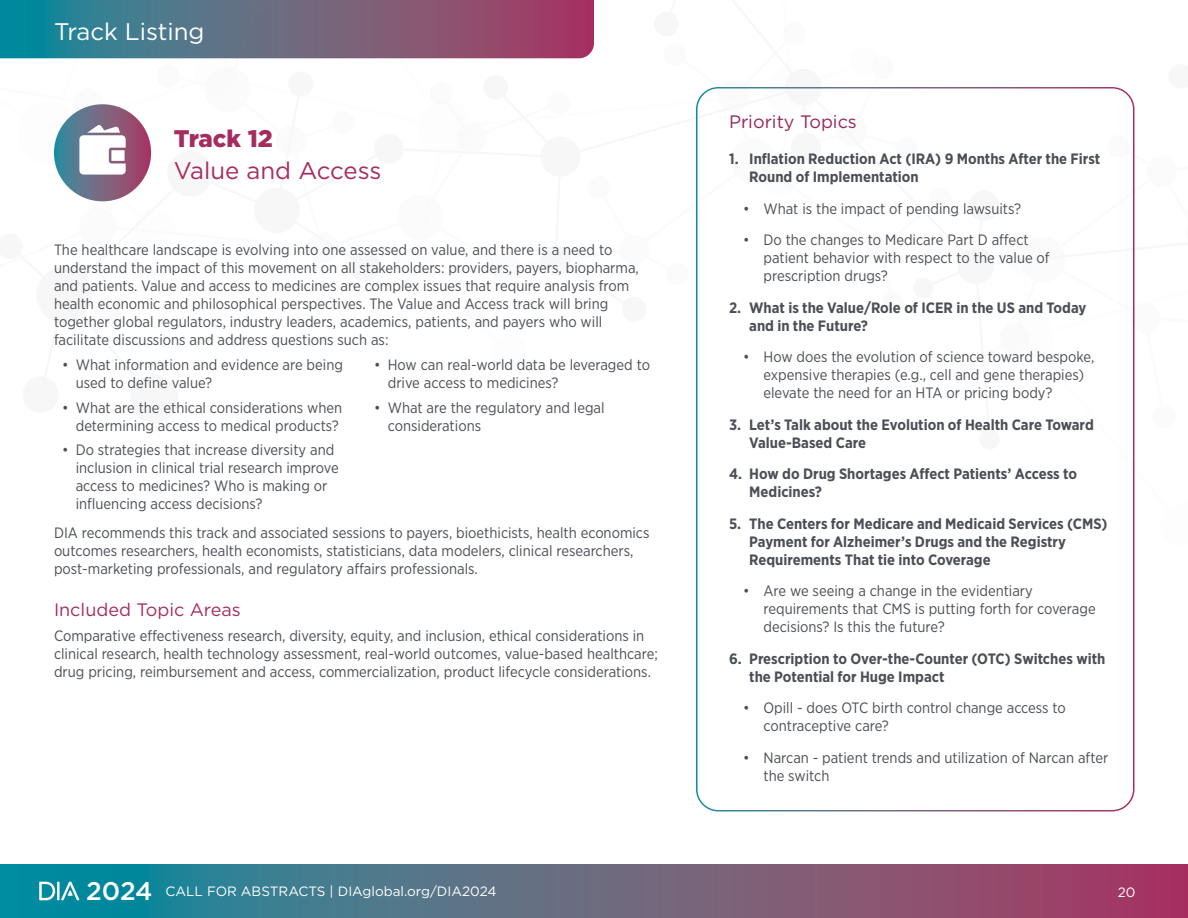
<style>
.page{position:relative;width:1188px;height:918px;background:#fff}
.page>*{position:absolute;margin:0;border:0;box-sizing:border-box;transform-origin:0 0}
.t1{font:24px "Gotham";color:#a62c60}
.t2{font:24px "Gotham";color:#fff}
.t3{font:900 24px "Gotham";color:#a62c60}
.t4{font:18px "Gotham";color:#a62c60}
.t5{font:18px "Gotham";color:#96275c}
.t6{font:15px/18px "Gotham Narrow";color:#4b4f55}
.t7{font:700 15px/18px "Gotham Narrow";color:#4b4f55}
.t8{font:13.5px "Gotham";color:#fff}
.s1{font-weight:500;font-size:25.5px}
</style>
<div class="page">
<svg style="left:0;top:864px;width:1188px;height:54px;background:#626780"></svg>
<svg style="left:61px;top:882px;width:18px;height:18px"></svg>
<hr style="left:57px;top:882px;width:3px;height:18px;background:#fff">
<svg style="left:39px;top:882px;width:16px;height:18px"></svg>
<svg style="left:0;top:0;width:1132px;height:202px"></svg>
<div style="left:696px;top:87px;width:439px;height:725px;border:2px solid #fff;border-radius:22px"></div>
<svg style="left:54px;top:104px;width:97px;height:97px;background:#756682"></svg>
<svg style="left:79px;top:125px;width:47px;height:50px"></svg>
<h1 class="t2" style="left:54px;top:16px;width:152px">Track Listing</h1>
<p class="t5" style="left:729px;top:110px;width:129px">Priority Topics</p>
<h1 class="t3" style="left:174px;top:122px;width:100px">Track 12</h1>
<h1 class="t1" style="left:174px;top:155px;width:209px">Value and Access</h1>
<p class="t7" style="left:749px;top:150px;width:353px;text-indent:-20px">1. Inflation Reduction Act (IRA) 9 Months After the First<br>Round of Implementation</p>
<p class="t6" style="left:743px;top:199px;width:279px">• What is the impact of pending lawsuits?</p>
<p class="t6" style="left:764px;top:231px;width:288px;text-indent:-20px">• Do the changes to Medicare Part D affect patient behavior with respect to the value of prescription drugs?</p>
<p class="t7" style="left:749px;top:298px;width:339px;text-indent:-20px">2. What is the Value/Role of ICER in the US and Today and in the Future?</p>
<p class="t6" style="left:764px;top:348px;width:332px;text-indent:-20px">• How does the evolution of science toward bespoke, expensive therapies (e.g., cell and gene therapies) elevate the need for an HTA or pricing body?</p>
<p class="t7" style="left:749px;top:415px;width:346px;text-indent:-20px">3. Let’s Talk about the Evolution of Health Care Toward<br>Value-Based Care</p>
<p class="t7" style="left:749px;top:465px;width:329px;text-indent:-20px">4. How do Drug Shortages Affect Patients’ Access to<br>Medicines?</p>
<p class="t7" style="left:749px;top:514px;width:360px;text-indent:-20px">5. The Centers for Medicare and Medicaid Services (CMS)<br>Payment for Alzheimer’s Drugs and the Registry<br>Requirements That tie into Coverage</p>
<p class="t6" style="left:764px;top:582px;width:334px;text-indent:-20px">• Are we seeing a change in the evidentiary requirements that CMS is putting forth for coverage decisions? Is this the future?</p>
<p class="t7" style="left:749px;top:649px;width:358px;text-indent:-20px">6. Prescription to Over-the-Counter (OTC) Switches with the Potential for Huge Impact</p>
<p class="t6" style="left:764px;top:699px;width:304px;text-indent:-20px">• Opill - does OTC birth control change access to contraceptive care?</p>
<p class="t6" style="left:764px;top:748px;width:346px;text-indent:-20px">• Narcan - patient trends and utilization of Narcan after the switch</p>
<p class="t6" style="left:54px;top:240px;width:586px">The healthcare landscape is evolving into one assessed on value, and there is a need to understand the impact of this movement on all stakeholders: providers, payers, biopharma, and patients. Value and access to medicines are complex issues that require analysis from health economic and philosophical perspectives. The Value and Access track will bring together global regulators, industry leaders, academics, patients, and payers who will facilitate discussions and address questions such as:</p>
<p class="t6" style="left:76px;top:355px;width:269px;text-indent:-14px">• What information and evidence are being used to define value?</p>
<p class="t6" style="left:62px;top:398px;width:282px;text-align:right">• What are the ethical considerations when determining access to medical products?</p>
<p class="t6" style="left:76px;top:441px;width:265px;text-indent:-14px">• Do strategies that increase diversity and inclusion in clinical trial research improve access to medicines? Who is making or influencing access decisions?</p>
<p class="t6" style="left:388px;top:355px;width:264px;text-indent:-13px">• How can real-world data be leveraged to drive access to medicines?</p>
<p class="t6" style="left:388px;top:398px;width:218px;text-indent:-13px">• What are the regulatory and legal considerations</p>
<p class="t6" style="left:54px;top:524px;width:597px">DIA recommends this track and associated sessions to payers, bioethicists, health economics outcomes researchers, health economists, statisticians, data modelers, clinical researchers, post-marketing professionals, and regulatory affairs professionals.</p>
<p class="t4" style="left:54px;top:598px;width:188px">Included Topic Areas</p>
<p class="t6" style="left:54px;top:627px;width:605px">Comparative effectiveness research, diversity, equity, and inclusion, ethical considerations in clinical research, health technology assessment, real-world outcomes, value-based healthcare; drug pricing, reimbursement and access, commercialization, product lifecycle considerations.</p>
<p class="t8" style="left:86px;top:883px;width:412px"><span class="s1">2024</span> CALL FOR ABSTRACTS | DIAglobal.org/DIA2024</p>
<p class="t8" style="left:1118px;top:883px;width:19px">20</p>
</div>
